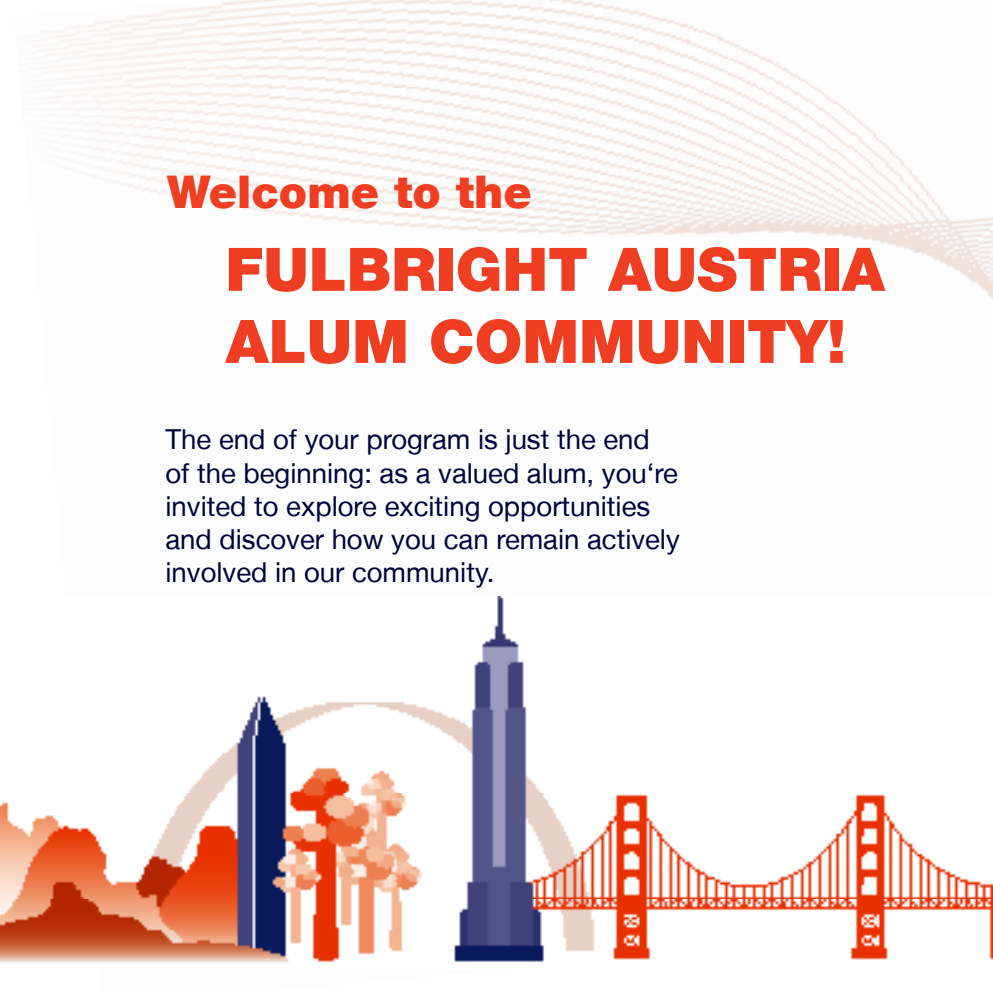
<style>
.page{position:relative;width:993px;height:993px;background:#fff}
.page>*{position:absolute;margin:0;border:0;box-sizing:border-box;transform-origin:0 0}
.BIG_Headline{font:900 60px/72px "Helvetica Neue LT";color:#ef3e22}
.BIG_Headline-2{font:900 45px "Helvetica Neue LT";color:#ef3e22}
.Fließtext{font:27.5px/33px "Helvetica Neue LT";color:#00023d}
</style>
<div class="page">
<img style="left:46px;top:0;width:671px;height:35px">
<img style="left:40px;top:35px;width:841px;height:105px">
<img style="left:72px;top:140px;width:920px;height:106px">
<img style="left:896px;top:246px;width:96px;height:53px">
<img style="left:0;top:596px;width:992px;height:367px">
<p class="BIG_Headline-2" style="left:167px;top:165px;width:366px">Welcome to the</p>
<p class="BIG_Headline" style="left:225px;top:233px;width:661px">FULBRIGHT AUSTRIA<br>ALUM COMMUNITY!</p>
<p class="Fließtext" style="left:165px;top:422px;width:515px">The end of your program is just the end of the beginning: as a valued alum, you‘re invited to explore exciting opportunities and discover how you can remain actively involved in our community.</p>
</div>
